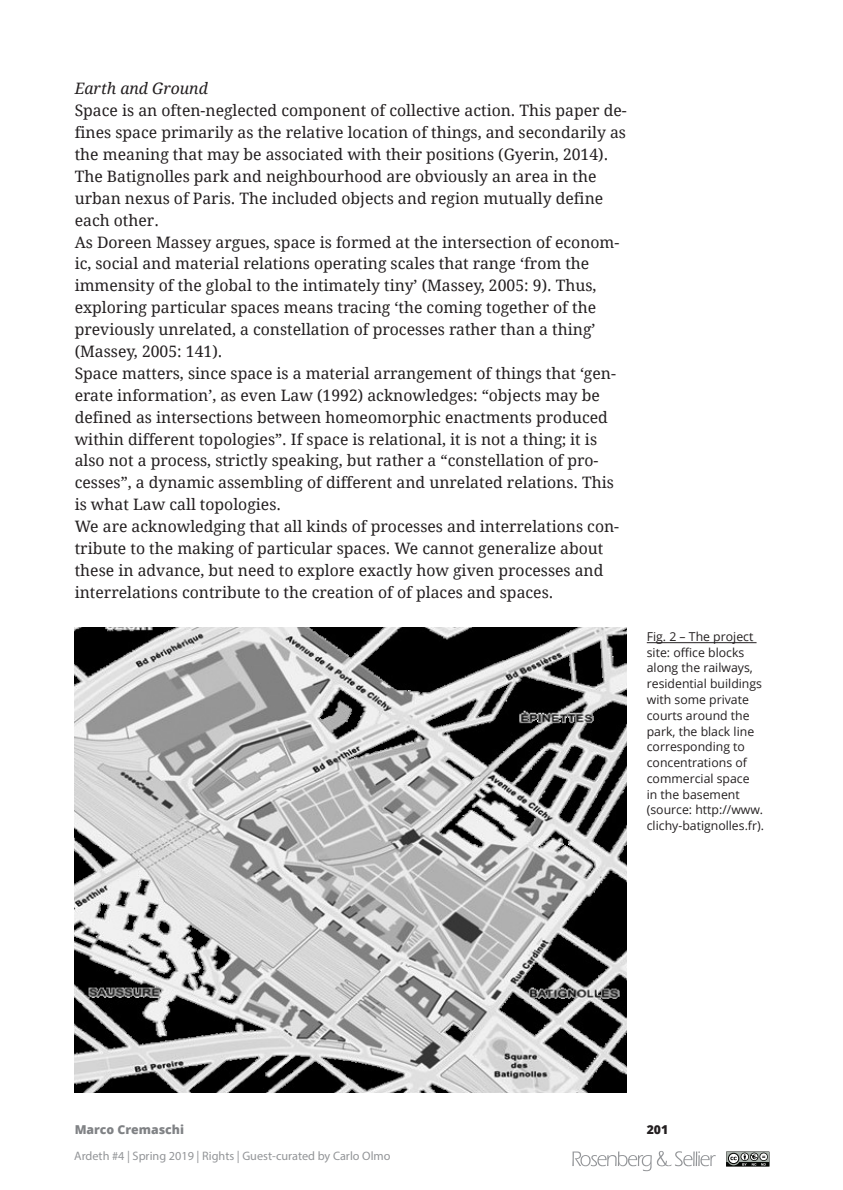
<style>
.page{position:relative;width:843px;height:1190px;background:#fff}
.page>*{position:absolute;margin:0;border:0;box-sizing:border-box;transform-origin:0 0}
.t1{font:15.75px/21.9px "Droid Serif";color:#231f20}
.Titolo1{font:italic 15.75px "Droid Serif";color:#231f20}
.t2{font:12.25px/15.8px "Open Sans";color:#231f20}
.t3{font:12.25px "Myriad Pro";color:#939598}
.t4{font:800 12.25px "Open Sans";color:#808285}
.t5{font:800 12.25px "Open Sans";color:#231f20}
</style>
<div class="page">
<img style="left:75px;top:627px;width:551px;height:465px">
<hr style="left:646px;top:642px;width:110px;height:1px;background:#231f20">
<svg style="left:572px;top:1151px;width:143px;height:19px"></svg>
<svg style="left:726px;top:1151px;width:43px;height:15px"></svg>
<p class="Titolo1" style="left:75px;top:80px;width:135px">Earth and Ground</p>
<p class="t1" style="left:75px;top:100px;width:553px;text-align:justify">Space is an often-neglected component of collective action. This paper de&shy;fines space primarily as the relative location of things, and secondarily as the meaning that may be associated with their positions (Gyerin, 2014).</p>
<p class="t1" style="left:75px;top:165px;width:529px">The Batignolles park and neighbourhood are obviously an area in the urban nexus of Paris. The included objects and region mutually define each other.</p>
<p class="t1" style="left:75px;top:231px;width:546px">As Doreen Massey argues, space is formed at the intersection of econom&shy;ic, social and material relations operating scales that range ‘from the immensity of the global to the intimately tiny’ (Massey, 2005: 9). Thus, exploring particular spaces means tracing ‘the coming together of the previously unrelated, a constellation of processes rather than a thing’ (Massey, 2005: 141).</p>
<p class="t1" style="left:75px;top:362px;width:542px">Space matters, since space is a material arrangement of things that ‘gen&shy;erate information’, as even Law (1992) acknowledges: “objects may be defined as intersections between homeomorphic enactments produced within different topologies”. If space is relational, it is not a thing; it is also not a process, strictly speaking, but rather a “constellation of pro&shy;cesses”, a dynamic assembling of different and unrelated relations. This is what Law call topologies.</p>
<p class="t1" style="left:75px;top:515px;width:545px">We are acknowledging that all kinds of processes and interrelations con&shy;tribute to the making of particular spaces. We cannot generalize about these in advance, but need to explore exactly how given processes and interrelations contribute to the creation of of places and spaces.</p>
<p class="t2" style="left:646px;top:628px;width:119px">Fig. 2 – The project site: office blocks along the railways, residential buildings with some private courts around the park, the black line corresponding to concentrations of commercial space<br>in the basement (source: http://www. clichy-batignolles.fr).</p>
<p class="t4" style="left:75px;top:1120px;width:111px">Marco Cremaschi</p>
<p class="t5" style="left:646px;top:1120px;width:23px">201</p>
<p class="t3" style="left:74px;top:1147px;width:317px">Ardeth #4 | Spring 2019 | Rights | Guest-curated by Carlo Olmo</p>
</div>
